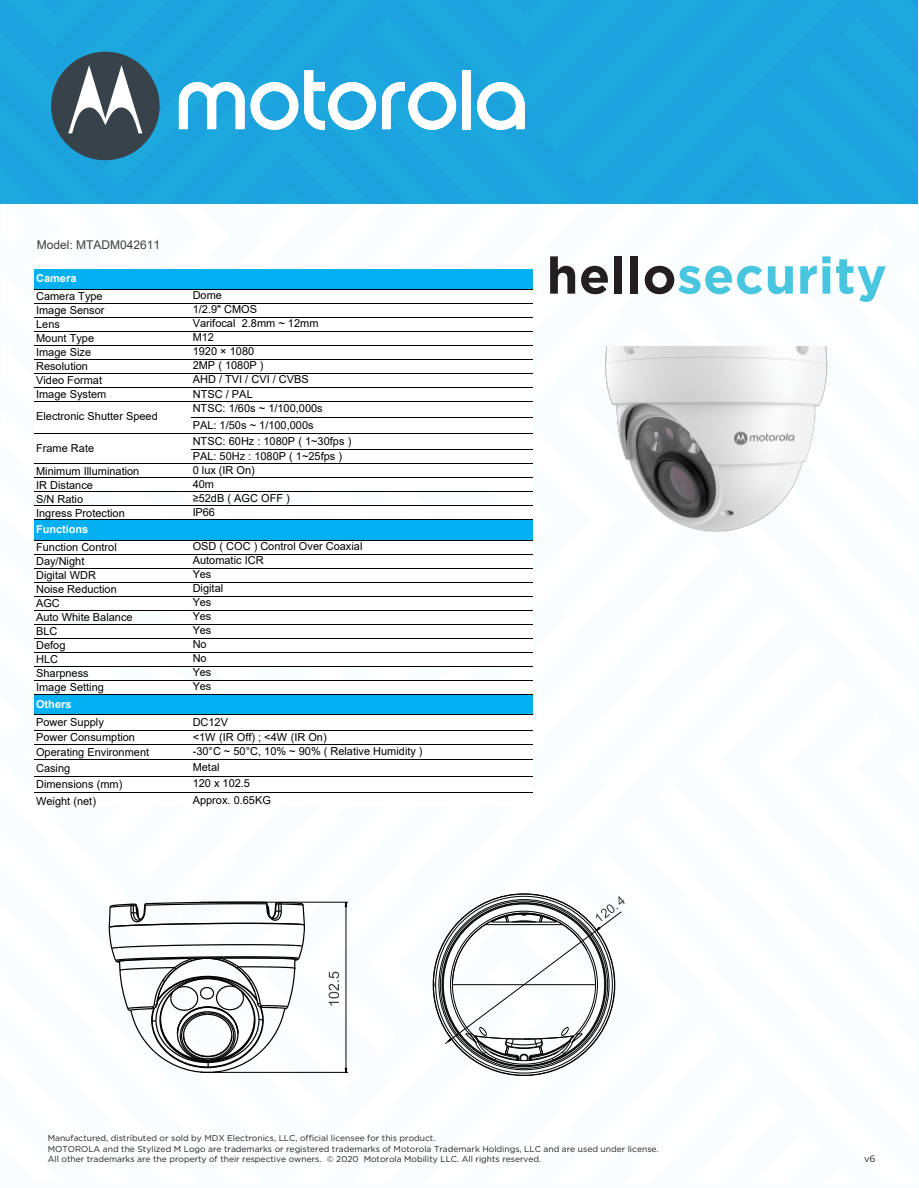
<style>
.page{position:relative;width:919px;height:1188px;background:#fff}
.page>*{position:absolute;margin:0;border:0;box-sizing:border-box;transform-origin:0 0}
.t1{font:700 51px "Gotham";letter-spacing:.01em;color:#48c5df}
.t2{font:12px "Arial";color:#3e3e3f}
.t3{font:10.95px/14px "Arial";color:#000}
.t4{font:700 10.95px "Arial";color:#fff}
.t5{font:9.3px "Gotham";color:#231f20}
.t6{font:8.55px/10.6px "Gotham";color:#231f20}
.s1{color:#231f20}
</style>
<div class="page">
<svg style="left:0;top:0;width:917px;height:289px"></svg>
<svg style="left:108px;top:695px;width:517px;height:381px"></svg>
<img style="left:605px;top:346px;width:223px;height:186px">
<div style="left:34px;top:269px;width:498px;height:20px;background:#00b0f0"></div>
<div style="left:34px;top:520px;width:498px;height:20px;background:#00b0f0"></div>
<div style="left:34px;top:694px;width:498px;height:20px;background:#00b0f0"></div>
<div style="left:34px;top:714px;width:498px;height:92px;background:#fff"></div>
<hr style="left:34px;top:289px;width:499px;height:1px;background:#000">
<hr style="left:34px;top:303px;width:499px;height:1px;background:#000">
<hr style="left:34px;top:317px;width:499px;height:1px;background:#000">
<hr style="left:34px;top:331px;width:499px;height:1px;background:#000">
<hr style="left:34px;top:345px;width:499px;height:1px;background:#000">
<hr style="left:34px;top:359px;width:499px;height:1px;background:#000">
<hr style="left:34px;top:373px;width:499px;height:1px;background:#000">
<hr style="left:34px;top:387px;width:499px;height:1px;background:#000">
<hr style="left:34px;top:401px;width:499px;height:1px;background:#000">
<hr style="left:191px;top:417px;width:342px;height:1px;background:#000">
<hr style="left:34px;top:433px;width:499px;height:1px;background:#000">
<hr style="left:191px;top:449px;width:342px;height:1px;background:#000">
<hr style="left:34px;top:463px;width:499px;height:1px;background:#000">
<hr style="left:34px;top:477px;width:499px;height:1px;background:#000">
<hr style="left:34px;top:491px;width:499px;height:1px;background:#000">
<hr style="left:34px;top:505px;width:499px;height:1px;background:#000">
<hr style="left:34px;top:519px;width:499px;height:1px;background:#000">
<hr style="left:34px;top:539px;width:499px;height:1px;background:#000">
<hr style="left:34px;top:554px;width:499px;height:1px;background:#000">
<hr style="left:34px;top:568px;width:499px;height:1px;background:#000">
<hr style="left:34px;top:582px;width:499px;height:1px;background:#000">
<hr style="left:34px;top:596px;width:499px;height:1px;background:#000">
<hr style="left:34px;top:610px;width:499px;height:1px;background:#000">
<hr style="left:34px;top:624px;width:499px;height:1px;background:#000">
<hr style="left:34px;top:638px;width:499px;height:1px;background:#000">
<hr style="left:34px;top:652px;width:499px;height:1px;background:#000">
<hr style="left:34px;top:666px;width:499px;height:1px;background:#000">
<hr style="left:34px;top:680px;width:499px;height:1px;background:#000">
<hr style="left:34px;top:694px;width:499px;height:1px;background:#000">
<hr style="left:34px;top:714px;width:499px;height:1px;background:#000">
<hr style="left:34px;top:730px;width:499px;height:1px;background:#000">
<hr style="left:34px;top:744px;width:499px;height:1px;background:#000">
<hr style="left:34px;top:759px;width:499px;height:1px;background:#000">
<hr style="left:34px;top:775px;width:499px;height:1px;background:#000">
<hr style="left:34px;top:792px;width:499px;height:1px;background:#000">
<p class="t2" style="left:37px;top:236px;width:125px">Model: MTADM042611</p>
<p class="t4" style="left:36px;top:271px;width:42px">Camera</p>
<p class="t3" style="left:36px;top:289px;width:72px">Camera Type<br>Image Sensor<br>Lens<br>Mount Type<br>Image Size<br>Resolution<br>Video Format<br>Image System</p>
<p class="t3" style="left:193px;top:288px;width:127px">Dome<br>1/2.9" CMOS<br>Varifocal 2.8mm ~ 12mm<br>M12<br>1920 × 1080<br>2MP ( 1080P )</p>
<p class="t3" style="left:193px;top:373px;width:118px">AHD / TVI / CVI / CVBS</p>
<p class="t3" style="left:193px;top:387px;width:62px">NTSC / PAL</p>
<p class="t3" style="left:36px;top:409px;width:123px">Electronic Shutter Speed</p>
<p class="t3" style="left:193px;top:400px;width:132px;line-height:16px">NTSC: 1/60s ~ 1/100,000s<br>PAL: 1/50s ~ 1/100,000s</p>
<p class="t3" style="left:36px;top:441px;width:60px">Frame Rate</p>
<p class="t3" style="left:193px;top:433px;width:160px;line-height:15.1px">NTSC: 60Hz : 1080P ( 1~30fps )<br>PAL: 50Hz : 1080P ( 1~25fps )</p>
<p class="t3" style="left:193px;top:463px;width:64px">0 lux (IR On)</p>
<p class="t3" style="left:36px;top:464px;width:105px">Minimum Illumination<br>IR Distance<br>S/N Ratio<br>Ingress Protection</p>
<p class="t3" style="left:36px;top:540px;width:98px">Function Control<br>Day/Night<br>Digital WDR<br>Noise Reduction<br>AGC<br>Auto White Balance<br>BLC<br>Defog<br>HLC<br>Sharpness<br>Image Setting</p>
<p class="t3" style="left:36px;top:715px;width:115px;line-height:14.9px">Power Supply<br>Power Consumption<br>Operating Environment</p>
<p class="t3" style="left:36px;top:760px;width:88px;line-height:16.4px">Casing<br>Dimensions (mm)<br>Weight (net)</p>
<p class="t3" style="left:193px;top:477px;width:99px">40m<br>≥52dB ( AGC OFF )<br>IP66</p>
<p class="t3" style="left:193px;top:539px;width:171px">OSD ( COC ) Control Over Coaxial<br>Automatic ICR<br>Yes<br>Digital<br>Yes<br>Yes<br>Yes<br>No<br>No<br>Yes<br>Yes</p>
<p class="t4" style="left:36px;top:521px;width:54px">Functions</p>
<p class="t4" style="left:36px;top:696px;width:37px">Others</p>
<p class="t3" style="left:193px;top:714px;width:231px;line-height:14.9px">DC12V<br>&lt;1W (IR Off) ; &lt;4W (IR On)<br>-30°C ~ 50°C, 10% ~ 90% ( Relative Humidity )</p>
<p class="t3" style="left:193px;top:759px;width:59px;line-height:16px">Metal<br>120 x 102.5</p>
<p class="t3" style="left:193px;top:793px;width:80px">Approx. 0.65KG</p>
<h1 class="t1" style="left:547px;top:242px;width:342px"><span class="s1">hello</span>security</h1>
<p class="t6" style="left:48px;top:1132px;width:612px">Manufactured, distributed or sold by MDX Electronics, LLC, official licensee for this product.<br>MOTOROLA and the Stylized M Logo are trademarks or registered trademarks of Motorola Trademark Holdings, LLC and are used under license.<br>All other trademarks are the property of their respective owners. © 2020 Motorola Mobility LLC. All rights reserved.</p>
<p class="t5" style="left:864px;top:1153px;width:13px">v6</p>
</div>
